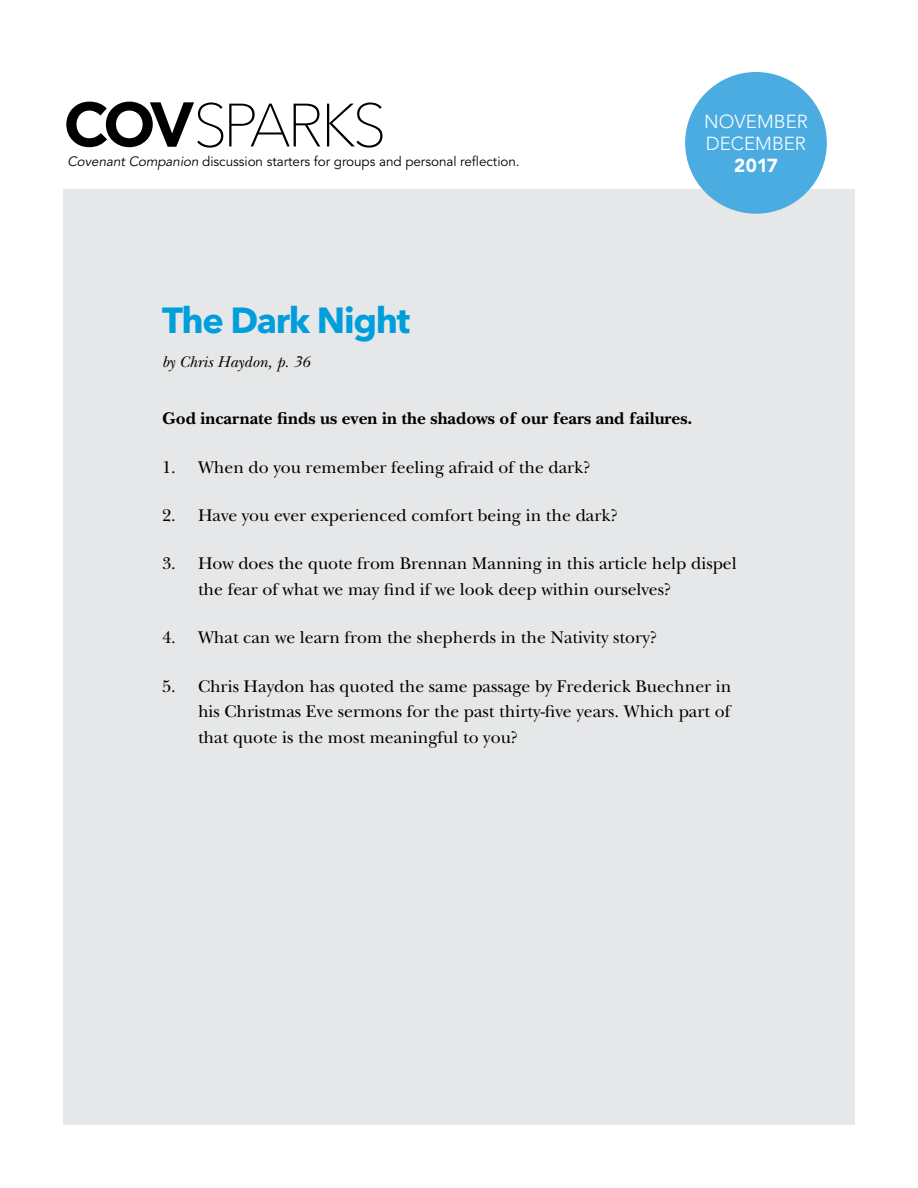
<style>
.page{position:relative;width:918px;height:1188px;background:#fff}
.page>*{position:absolute;margin:0;border:0;box-sizing:border-box;transform-origin:0 0}
.t1{font:100 60.45px "Avenir Next LT Pro";letter-spacing:-.065em;color:#000}
.Headline{font:700 36px "Avenir Next LT Pro";letter-spacing:-.035em;color:#009edb}
.t2{font:300 18.75px/21.6px "Avenir LT Std";color:#fff}
.t3{font:900 18.75px "Avenir LT Std";color:#fff}
.t4{font:17.7px/25.8px "New Baskerville Std";color:#000}
.t5{font:700 17.7px "New Baskerville Std";color:#000}
.Author{font:italic 16.2px "New Baskerville Std";color:#000}
.t6{font:13.5px "Avenir LT Std";letter-spacing:-.005em;color:#000}
.s1{font-family:"Gotham";font-weight:700;font-size:63px}
.s2{font-style:italic}
</style>
<div class="page">
<div style="left:63px;top:189px;width:792px;height:936px;background:#e6e7e8"></div>
<div style="left:685px;top:72px;width:142px;height:142px;background:#4aace1;border-radius:50%"></div>
<h1 class="t1" style="left:63px;top:89px;width:325px"><span class="s1">COV</span>SPARKS</h1>
<p class="t6" style="left:68px;top:154px;width:454px"><span class="s2">Covenant Companion</span> discussion starters for groups and personal reflection.</p>
<p class="Headline" style="left:162px;top:299px;width:250px">The Dark Night</p>
<p class="Author" style="left:162px;top:352px;width:150px">by Chris Haydon, p. 36</p>
<p class="t2" style="left:704px;top:111px;width:105px">NOVEMBER<br>DECEMBER</p>
<p class="t3" style="left:734px;top:154px;width:45px">2017</p>
<p class="t5" style="left:162px;top:408px;width:532px">God incarnate finds us even in the shadows of our fears and failures.</p>
<p class="t4" style="left:162px;top:454px;width:430px">1. When do you remember feeling afraid of the dark?</p>
<p class="t4" style="left:162px;top:502px;width:457px">2. Have you ever experienced comfort being in the dark?</p>
<p class="t4" style="left:198px;top:551px;width:540px;text-indent:-36px">3. How does the quote from Brennan Manning in this article help dispel the fear of what we may find if we look deep within ourselves?</p>
<p class="t4" style="left:162px;top:625px;width:497px">4. What can we learn from the shepherds in the Nativity story?</p>
<p class="t4" style="left:198px;top:673px;width:535px;text-align:justify;text-indent:-36px">5. Chris Haydon has quoted the same passage by Frederick Buechner in his Christmas Eve sermons for the past thirty-five years. Which part of that quote is the most meaningful to you?</p>
</div>
